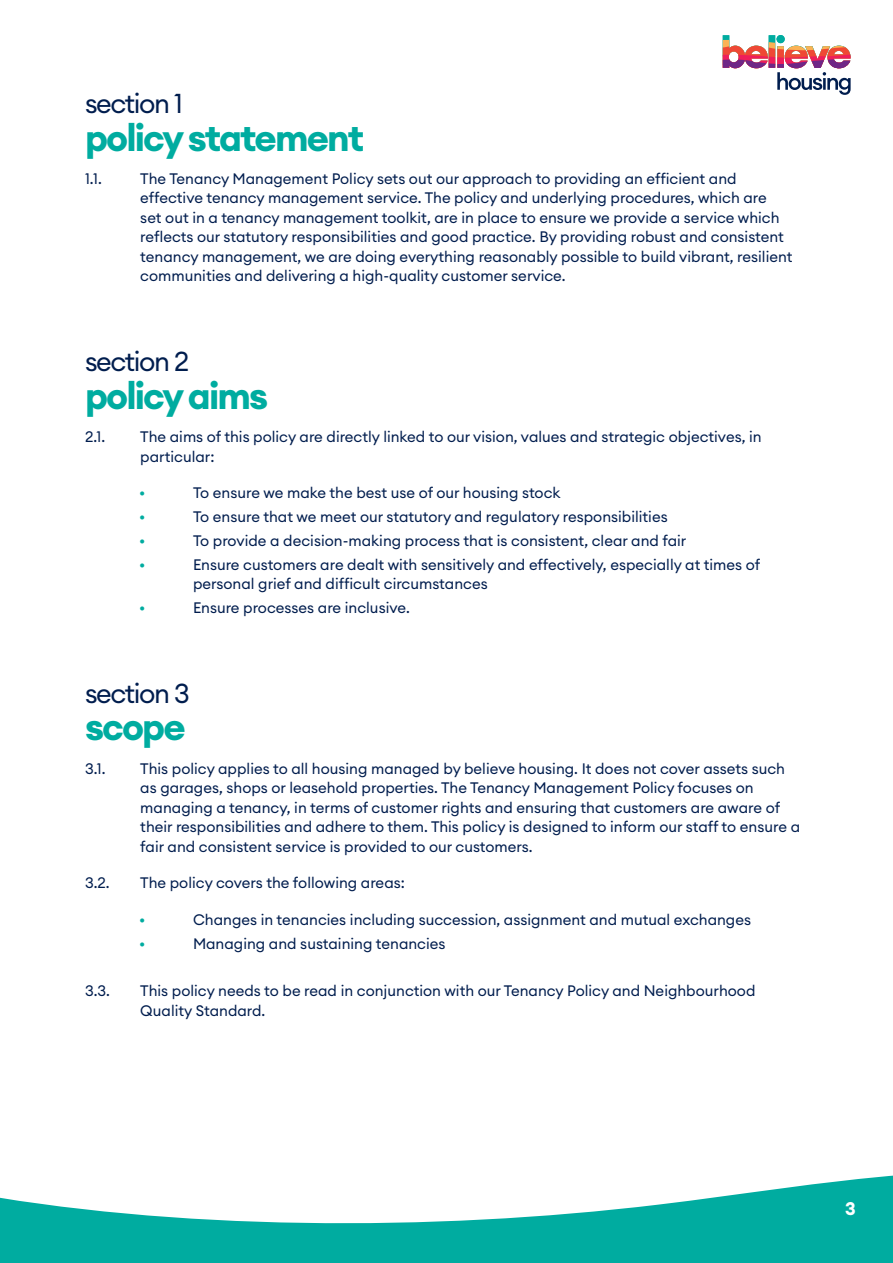
<style>
.page{position:relative;width:893px;height:1263px;background:#fff}
.page>*{position:absolute;margin:0;border:0;box-sizing:border-box;transform-origin:0 0}
.t1{font:700 37.5px "Euclid Circular A";letter-spacing:-.05em;color:#00aca0}
.t2{font:27px "Euclid Circular A";letter-spacing:-.05em;color:#001d4e}
.t3{font:700 18px "Euclid Circular A";color:#fff}
.t4{font:15px/19.5px "Euclid Circular A";color:#001d4e}
.t5{font:15px "Euclid Circular A";color:#00aca0}
</style>
<div class="page">
<svg style="left:723px;top:35px;width:128px;height:60px"></svg>
<svg style="left:0;top:1175px;width:893px;height:88px;fill:#00aca0"></svg>
<h2 class="t2" style="left:85px;top:86px;width:99px">section 1</h2>
<h1 class="t1" style="left:85px;top:113px;width:281px">policy statement</h1>
<p class="t4" style="left:85px;top:169px;width:18px">1.1.</p>
<p class="t4" style="left:140px;top:169px;width:654px">The Tenancy Management Policy sets out our approach to providing an efficient and effective tenancy management service. The policy and underlying procedures, which are<br>set out in a tenancy management toolkit, are in place to ensure we provide a service which reflects our statutory responsibilities and good practice. By providing robust and consistent tenancy management, we are doing everything reasonably possible to build vibrant, resilient communities and delivering a high-quality customer service.</p>
<h2 class="t2" style="left:85px;top:344px;width:106px">section 2</h2>
<h1 class="t1" style="left:85px;top:371px;width:185px">policy aims</h1>
<p class="t4" style="left:85px;top:427px;width:22px">2.1.</p>
<p class="t4" style="left:140px;top:427px;width:623px">The aims of this policy are directly linked to our vision, values and strategic objectives, in particular:</p>
<p class="t5" style="left:139px;top:483px;width:8px">•</p>
<p class="t4" style="left:193px;top:483px;width:369px">To ensure we make the best use of our housing stock</p>
<p class="t5" style="left:139px;top:507px;width:8px">•</p>
<p class="t4" style="left:193px;top:507px;width:476px">To ensure that we meet our statutory and regulatory responsibilities</p>
<p class="t5" style="left:139px;top:531px;width:8px">•</p>
<p class="t4" style="left:193px;top:531px;width:495px">To provide a decision-making process that is consistent, clear and fair</p>
<p class="t5" style="left:139px;top:555px;width:8px">•</p>
<p class="t4" style="left:193px;top:554px;width:569px">Ensure customers are dealt with sensitively and effectively, especially at times of personal grief and difficult circumstances</p>
<p class="t5" style="left:139px;top:598px;width:8px">•</p>
<p class="t4" style="left:193px;top:598px;width:218px">Ensure processes are inclusive.</p>
<h2 class="t2" style="left:85px;top:676px;width:106px">section 3</h2>
<h1 class="t1" style="left:85px;top:703px;width:102px">scope</h1>
<p class="t4" style="left:85px;top:758px;width:22px">3.1.</p>
<p class="t4" style="left:140px;top:758px;width:661px">This policy applies to all housing managed by believe housing. It does not cover assets such as garages, shops or leasehold properties. The Tenancy Management Policy focuses on managing a tenancy, in terms of customer rights and ensuring that customers are aware of their responsibilities and adhere to them. This policy is designed to inform our staff to ensure a fair and consistent service is provided to our customers.</p>
<p class="t4" style="left:85px;top:873px;width:26px">3.2.</p>
<p class="t4" style="left:140px;top:873px;width:266px">The policy covers the following areas:</p>
<p class="t5" style="left:139px;top:910px;width:8px">•</p>
<p class="t4" style="left:193px;top:909px;width:559px">Changes in tenancies including succession, assignment and mutual exchanges</p>
<p class="t5" style="left:139px;top:933px;width:8px">•</p>
<p class="t4" style="left:193px;top:933px;width:254px">Managing and sustaining tenancies</p>
<p class="t4" style="left:85px;top:981px;width:26px">3.3.</p>
<p class="t4" style="left:140px;top:981px;width:617px">This policy needs to be read in conjunction with our Tenancy Policy and Neighbourhood<br>Quality Standard.</p>
<p class="t3" style="left:845px;top:1197px;width:12px">3</p>
</div>
